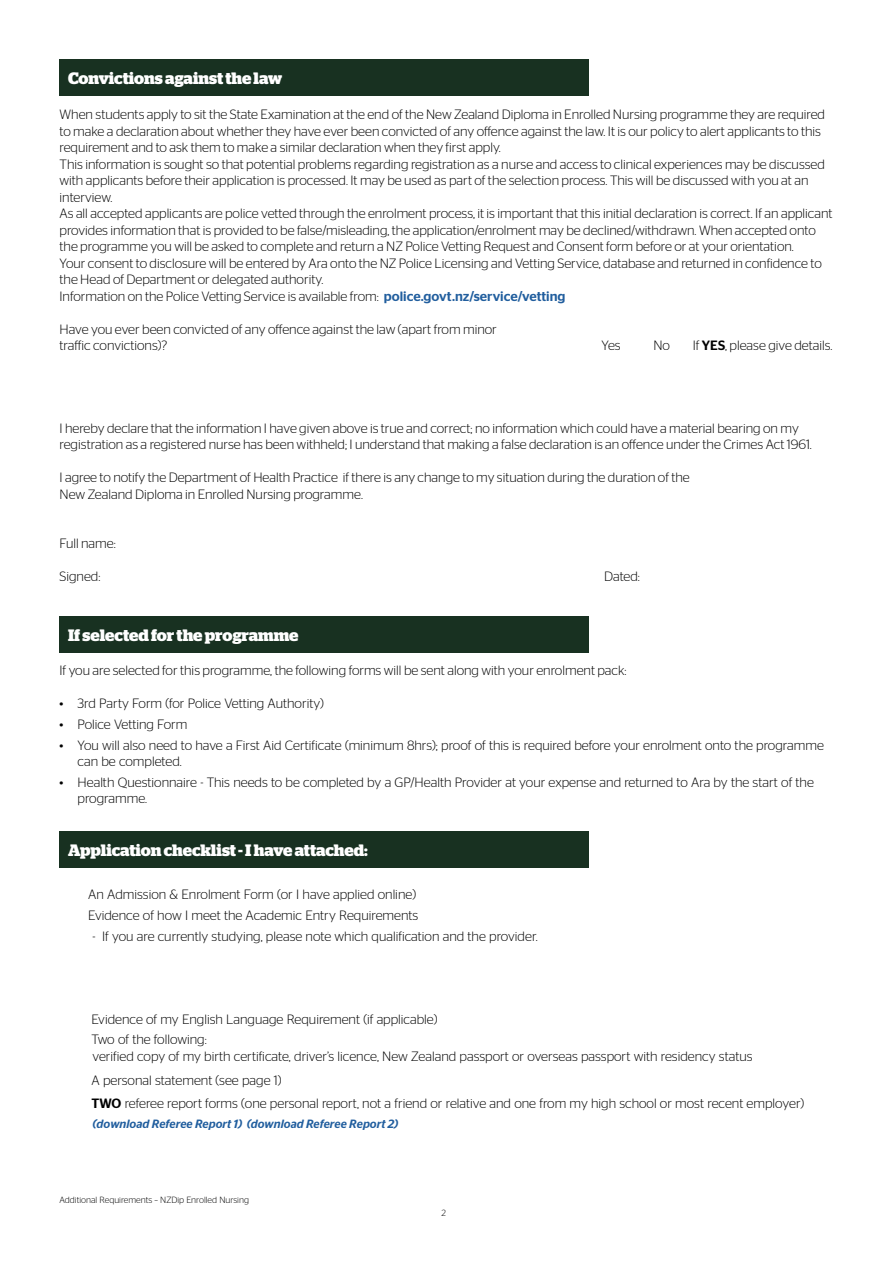
<style>
.page{position:relative;width:893px;height:1263px;background:#fff}
.page>*{position:absolute;margin:0;border:0;box-sizing:border-box;transform-origin:0 0}
.t1{font:700 16.5px "Stag";letter-spacing:-.005em;color:#fff}
.t2{font:300 13.5px/16.5px "Stag Sans";color:#000}
.t3{font:italic 500 12px "Stag Sans";color:#215e9e}
.t4{font:300 9px "Stag Sans";color:#000}
.s1{font-weight:500;color:#215e9e}
.s2{font-weight:500}
</style>
<div class="page">
<div style="left:60px;top:60px;width:529px;height:36px;background:#183121"></div>
<div style="left:60px;top:616px;width:529px;height:36px;background:#183121"></div>
<div style="left:60px;top:831px;width:529px;height:36px;background:#183121"></div>
<p class="t1" style="left:68px;top:69px;width:216px">Convictions against the law</p>
<p class="t2" style="left:60px;top:106px;width:775px">When students apply to sit the State Examination at the end of the New Zealand Diploma in Enrolled Nursing programme they are required to make a declaration about whether they have ever been convicted of any offence against the law. It is our policy to alert applicants to this requirement and to ask them to make a similar declaration when they first apply.<br>This information is sought so that potential problems regarding registration as a nurse and access to clinical experiences may be discussed with applicants before their application is processed. It may be used as part of the selection process. This will be discussed with you at an interview.<br>As all accepted applicants are police vetted through the enrolment process, it is important that this initial declaration is correct. If an applicant provides information that is provided to be false/misleading, the application/enrolment may be declined/withdrawn. When accepted onto the programme you will be asked to complete and return a NZ Police Vetting Request and Consent form before or at your orientation.<br>Your consent to disclosure will be entered by Ara onto the NZ Police Licensing and Vetting Service, database and returned in confidence to the Head of Department or delegated authority.<br>Information on the Police Vetting Service is available from: <span class="s1">police.govt.nz/service/vetting</span></p>
<p class="t2" style="left:60px;top:321px;width:439px">Have you ever been convicted of any offence against the law (apart from minor traffic convictions)?</p>
<p class="t2" style="left:602px;top:337px;width:21px">Yes</p>
<p class="t2" style="left:653px;top:337px;width:18px">No</p>
<p class="t2" style="left:693px;top:337px;width:141px">If <span class="s2">YES</span>, please give details.</p>
<p class="t2" style="left:60px;top:420px;width:754px">I hereby declare that the information I have given above is true and correct; no information which could have a material bearing on my registration as a registered nurse has been withheld; I understand that making a false declaration is an offence under the Crimes Act 1961.</p>
<p class="t2" style="left:60px;top:469px;width:632px">I agree to notify the Department of Health Practice if there is any change to my situation during the duration of the<br>New Zealand Diploma in Enrolled Nursing programme.</p>
<p class="t2" style="left:60px;top:535px;width:58px">Full name:</p>
<p class="t2" style="left:60px;top:568px;width:42px">Signed:</p>
<p class="t2" style="left:604px;top:568px;width:37px">Dated:</p>
<p class="t1" style="left:68px;top:626px;width:232px">If selected for the programme</p>
<p class="t2" style="left:60px;top:662px;width:568px">If you are selected for this programme, the following forms will be sent along with your enrolment pack:</p>
<p class="t2" style="left:60px;top:695px;width:266px">• 3rd Party Form (for Police Vetting Authority)</p>
<p class="t2" style="left:60px;top:716px;width:129px">• Police Vetting Form</p>
<p class="t2" style="left:78px;top:736px;width:748px;text-indent:-18px">• You will also need to have a First Aid Certificate (minimum 8hrs); proof of this is required before your enrolment onto the programme can be completed.</p>
<p class="t2" style="left:78px;top:774px;width:738px;text-indent:-18px">• Health Questionnaire - This needs to be completed by a GP/Health Provider at your expense and returned to Ara by the start of the programme.</p>
<p class="t1" style="left:68px;top:840px;width:301px">Application checklist - I have attached:</p>
<p class="t2" style="left:88px;top:884px;width:332px;line-height:20.7px">An Admission &amp; Enrolment Form (or I have applied online)<br>Evidence of how I meet the Academic Entry Requirements</p>
<p class="t2" style="left:93px;top:927px;width:447px">- If you are currently studying, please note which qualification and the provider.</p>
<p class="t2" style="left:91px;top:1008px;width:348px;line-height:20.7px">Evidence of my English Language Requirement (if applicable)<br>Two of the following:</p>
<p class="t2" style="left:91px;top:1044px;width:714px;line-height:23.7px">verified copy of my birth certificate, driver’s licence, New Zealand passport or overseas passport with residency status<br>A personal statement (see page 1)<br><span class="s2">TWO</span> referee report forms (one personal report, not a friend or relative and one from my high school or most recent employer)</p>
<p class="t3" style="left:93px;top:1117px;width:307px">(download Referee Report 1) (download Referee Report 2)</p>
<p class="t4" style="left:60px;top:1195px;width:191px">Additional Requirements – NZDip Enrolled Nursing</p>
<p class="t4" style="left:441px;top:1208px;width:6px">2</p>
</div>
